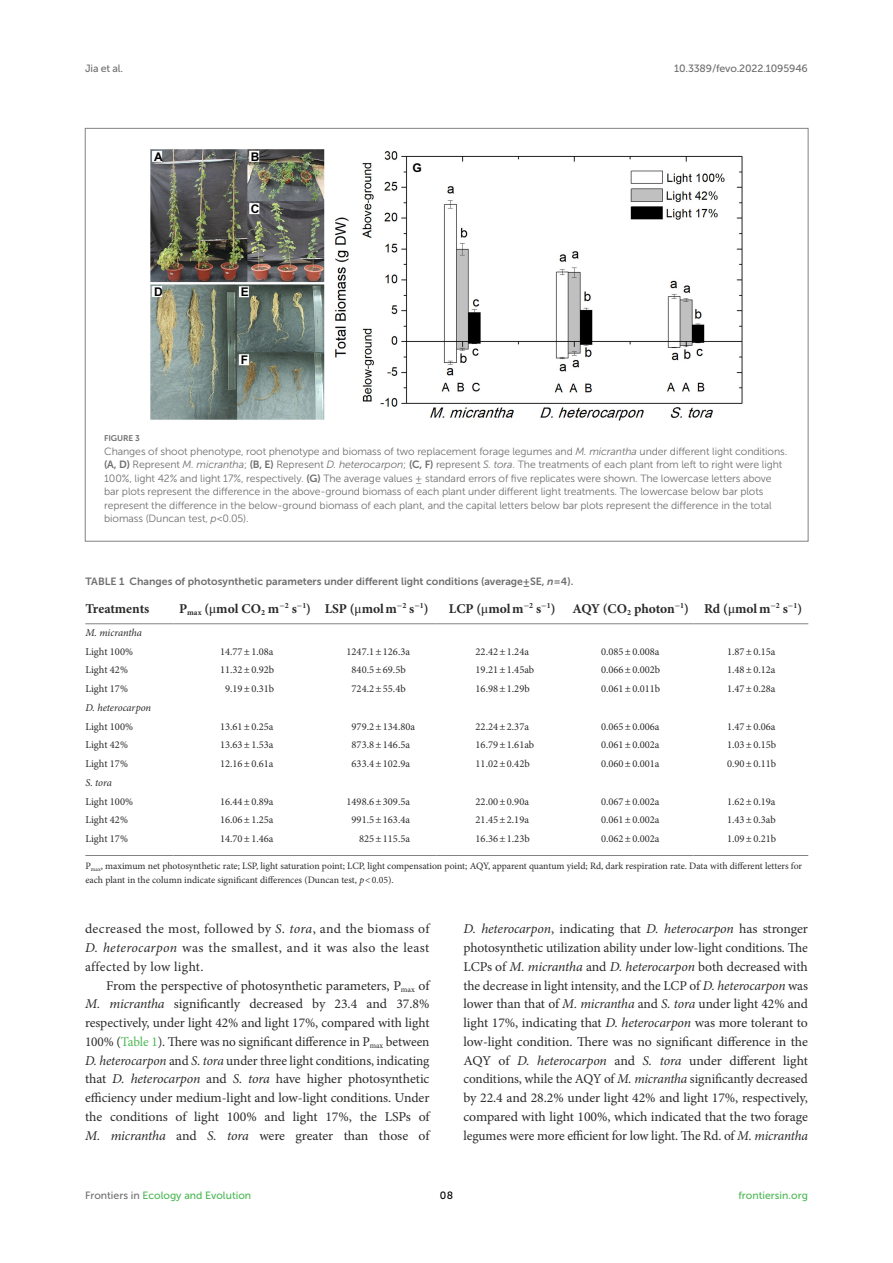
<style>
.page{position:relative;width:893px;height:1263px;background:#fff}
.page>*{position:absolute;margin:0;border:0;box-sizing:border-box;transform-origin:0 0}
.TEXT{font:13.5px/18.8px "Minion Pro";letter-spacing:-.005em;color:#2b2b2a;text-align:justify}
.TB_CH{font:700 13.5px "Minion Pro";letter-spacing:-.005em;color:#2b2b2a}
.t1{font:700 12px "Arial";color:#000}
.FIG_LEG{font:10.5px/13.5px "Museo Sans 300";letter-spacing:-.01em;color:#706f70}
.TB_TX{font:10.5px "Minion Pro";color:#2b2b2a}
.TT{font:10.5px "Museo Sans 700";color:#706f70}
.t2{font:10.5px "Museo Sans 500";color:#4eb855}
.t3{font:10.5px "Museo Sans 500";letter-spacing:-.015em;color:#706f70}
.TB_TX-2{font:italic 10.5px "Minion Pro";letter-spacing:-.01em;color:#2b2b2a}
.t4{font:10.5px "Museo Sans 500";color:#000}
.TFN{font:9.75px/13.5px "Minion Pro";color:#2b2b2a}
.FIG_HD{font:8.25px "Museo Sans 700";letter-spacing:-.01em;color:#706f70}
.s1{font-style:italic}
.s2{font-family:"Museo Sans 700"}
.s3{font-family:"STIX General";font-weight:400}
.s4{color:#4eb855}
.s5{color:#706f70}
</style>
<div class="page">
<hr style="left:568px;top:855px;width:125px;height:1px;background:#808285">
<hr style="left:436px;top:855px;width:132px;height:1px;background:#808285">
<hr style="left:317px;top:855px;width:119px;height:1px;background:#808285">
<hr style="left:173px;top:855px;width:144px;height:1px;background:#808285">
<hr style="left:693px;top:855px;width:115px;height:1px;background:#808285">
<hr style="left:85px;top:855px;width:88px;height:1px;background:#808285">
<hr style="left:173px;top:623px;width:144px;height:1px;background:#808285">
<hr style="left:317px;top:623px;width:119px;height:1px;background:#808285">
<hr style="left:436px;top:623px;width:132px;height:1px;background:#808285">
<hr style="left:568px;top:623px;width:125px;height:1px;background:#808285">
<hr style="left:693px;top:623px;width:115px;height:1px;background:#808285">
<hr style="left:85px;top:623px;width:88px;height:1px;background:#808285">
<img style="left:150px;top:149px;width:593px;height:272px">
<p class="t3" style="left:85px;top:63px;width:40px">Jia et al.</p>
<p class="t3" style="left:674px;top:63px;width:135px">10.3389/fevo.2022.1095946</p>
<p class="t1" style="left:154px;top:148px;width:10px">A</p>
<p class="t1" style="left:251px;top:148px;width:10px">B</p>
<p class="t1" style="left:251px;top:201px;width:10px">C</p>
<p class="t1" style="left:154px;top:283px;width:10px">D</p>
<p class="t1" style="left:241px;top:283px;width:10px">E</p>
<p class="t1" style="left:241px;top:351px;width:9px">F</p>
<p class="t1" style="left:413px;top:159px;width:11px">G</p>
<p class="FIG_HD" style="left:104px;top:434px;width:37px">FIGURE 3</p>
<p class="FIG_LEG" style="left:104px;top:444px;width:685px">Changes of shoot phenotype, root phenotype and biomass of two replacement forage legumes and <span class="s1">M. micrantha</span> under different light conditions. <span class="s2">(A, D)</span> Represent <span class="s1">M. micrantha</span>; <span class="s2">(B, E)</span> Represent <span class="s1">D. heterocarpon</span>; <span class="s2">(C, F)</span> represent <span class="s1">S. tora</span>. The treatments of each plant from left to right were light 100%, light 42% and light 17%, respectively. <span class="s2">(G)</span> The average values ± standard errors of five replicates were shown. The lowercase letters above bar plots represent the difference in the above-ground biomass of each plant under different light treatments. The lowercase below bar plots represent the difference in the below-ground biomass of each plant, and the capital letters below bar plots represent the difference in the total biomass (Duncan test, <span class="s1">p</span> &lt; 0.05).</p>
<p class="TT" style="left:85px;top:575px;width:489px">TABLE 1 Changes of photosynthetic parameters under different light conditions (average ± SE, <span class="s1">n</span> = 4).</p>
<p class="TB_CH" style="left:85px;top:599px;width:66px">Treatments</p>
<p class="TB_CH" style="left:179px;top:599px;width:133px">P<sub>max</sub> (<span class="s3">μ</span>mol CO<sub>2</sub> m<sup>−</sup><sup>2</sup> s<sup>−</sup><sup>1</sup>)</p>
<p class="TB_CH" style="left:325px;top:599px;width:105px">LSP (<span class="s3">μ</span>molm<sup>−</sup><sup>2</sup> s<sup>−</sup><sup>1</sup>)</p>
<p class="TB_CH" style="left:449px;top:599px;width:108px">LCP (<span class="s3">μ</span>molm<sup>−</sup><sup>2</sup> s<sup>−</sup><sup>1</sup>)</p>
<p class="TB_CH" style="left:572px;top:599px;width:118px">AQY (CO<sub>2</sub> photon<sup>−</sup><sup>1</sup>)</p>
<p class="TB_CH" style="left:704px;top:599px;width:99px">Rd (<span class="s3">μ</span>molm<sup>−</sup><sup>2</sup> s<sup>−</sup><sup>1</sup>)</p>
<p class="TB_TX-2" style="left:85px;top:625px;width:58px">M. micrantha</p>
<p class="TB_TX" style="left:85px;top:644px;width:49px">Light 100%</p>
<p class="TB_TX" style="left:220px;top:644px;width:55px">14.77±1.08a</p>
<p class="TB_TX" style="left:347px;top:644px;width:65px">1247.1±126.3a</p>
<p class="TB_TX" style="left:476px;top:644px;width:55px">22.42±1.24a</p>
<p class="TB_TX" style="left:601px;top:644px;width:60px">0.085±0.008a</p>
<p class="TB_TX" style="left:727px;top:644px;width:50px">1.87±0.15a</p>
<p class="TB_TX" style="left:85px;top:663px;width:44px">Light 42%</p>
<p class="TB_TX" style="left:220px;top:663px;width:56px">11.32±0.92b</p>
<p class="TB_TX" style="left:352px;top:663px;width:56px">840.5±69.5b</p>
<p class="TB_TX" style="left:476px;top:663px;width:60px">19.21±1.45ab</p>
<p class="TB_TX" style="left:601px;top:663px;width:61px">0.066±0.002b</p>
<p class="TB_TX" style="left:727px;top:663px;width:50px">1.48±0.12a</p>
<p class="TB_TX" style="left:85px;top:682px;width:44px">Light 17%</p>
<p class="TB_TX" style="left:225px;top:682px;width:51px">9.19±0.31b</p>
<p class="TB_TX" style="left:352px;top:682px;width:56px">724.2±55.4b</p>
<p class="TB_TX" style="left:476px;top:682px;width:56px">16.98±1.29b</p>
<p class="TB_TX" style="left:601px;top:682px;width:61px">0.061±0.011b</p>
<p class="TB_TX" style="left:727px;top:682px;width:50px">1.47±0.28a</p>
<p class="TB_TX-2" style="left:85px;top:700px;width:67px">D. heterocarpon</p>
<p class="TB_TX" style="left:85px;top:719px;width:49px">Light 100%</p>
<p class="TB_TX" style="left:220px;top:719px;width:55px">13.61±0.25a</p>
<p class="TB_TX" style="left:352px;top:719px;width:65px">979.2±134.80a</p>
<p class="TB_TX" style="left:476px;top:719px;width:55px">22.24±2.37a</p>
<p class="TB_TX" style="left:601px;top:719px;width:60px">0.065±0.006a</p>
<p class="TB_TX" style="left:727px;top:719px;width:50px">1.47±0.06a</p>
<p class="TB_TX" style="left:85px;top:738px;width:44px">Light 42%</p>
<p class="TB_TX" style="left:220px;top:738px;width:55px">13.63±1.53a</p>
<p class="TB_TX" style="left:352px;top:738px;width:60px">873.8±146.5a</p>
<p class="TB_TX" style="left:476px;top:738px;width:60px">16.79±1.61ab</p>
<p class="TB_TX" style="left:601px;top:738px;width:60px">0.061±0.002a</p>
<p class="TB_TX" style="left:727px;top:738px;width:51px">1.03±0.15b</p>
<p class="TB_TX" style="left:85px;top:757px;width:44px">Light 17%</p>
<p class="TB_TX" style="left:220px;top:757px;width:55px">12.16±0.61a</p>
<p class="TB_TX" style="left:352px;top:757px;width:60px">633.4±102.9a</p>
<p class="TB_TX" style="left:476px;top:757px;width:56px">11.02±0.42b</p>
<p class="TB_TX" style="left:601px;top:757px;width:60px">0.060±0.001a</p>
<p class="TB_TX" style="left:727px;top:757px;width:51px">0.90±0.11b</p>
<p class="TB_TX-2" style="left:85px;top:775px;width:28px">S. tora</p>
<p class="TB_TX" style="left:85px;top:794px;width:49px">Light 100%</p>
<p class="TB_TX" style="left:220px;top:794px;width:55px">16.44±0.89a</p>
<p class="TB_TX" style="left:347px;top:794px;width:65px">1498.6±309.5a</p>
<p class="TB_TX" style="left:476px;top:794px;width:55px">22.00±0.90a</p>
<p class="TB_TX" style="left:601px;top:794px;width:60px">0.067±0.002a</p>
<p class="TB_TX" style="left:727px;top:794px;width:50px">1.62±0.19a</p>
<p class="TB_TX" style="left:85px;top:813px;width:44px">Light 42%</p>
<p class="TB_TX" style="left:220px;top:813px;width:55px">16.06±1.25a</p>
<p class="TB_TX" style="left:352px;top:813px;width:60px">991.5±163.4a</p>
<p class="TB_TX" style="left:476px;top:813px;width:55px">21.45±2.19a</p>
<p class="TB_TX" style="left:601px;top:813px;width:60px">0.061±0.002a</p>
<p class="TB_TX" style="left:727px;top:813px;width:50px">1.43±0.3ab</p>
<p class="TB_TX" style="left:85px;top:832px;width:44px">Light 17%</p>
<p class="TB_TX" style="left:220px;top:832px;width:55px">14.70±1.46a</p>
<p class="TB_TX" style="left:359px;top:832px;width:52px">825±115.5a</p>
<p class="TB_TX" style="left:476px;top:832px;width:56px">16.36±1.23b</p>
<p class="TB_TX" style="left:601px;top:832px;width:60px">0.062±0.002a</p>
<p class="TB_TX" style="left:727px;top:832px;width:51px">1.09±0.21b</p>
<p class="TFN" style="left:85px;top:859px;width:718px">P<sub>max</sub>, maximum net photosynthetic rate; LSP, light saturation point; LCP, light compensation point; AQY, apparent quantum yield; Rd, dark respiration rate. Data with different letters for each plant in the column indicate significant differences (Duncan test, <span class="s1">p</span>&lt;0.05).</p>
<p class="TEXT" style="left:85px;top:920px;width:346px">decreased the most, followed by <span class="s1">S. tora</span>, and the biomass of <span class="s1">D. heterocarpon</span> was the smallest, and it was also the least affected by low light.</p>
<p class="TEXT" style="left:85px;top:976px;width:346px;text-indent:21px">From the perspective of photosynthetic parameters, P<sub>max</sub> of <span class="s1">M. micrantha</span> significantly decreased by 23.4 and 37.8% respectively, under light 42% and light 17%, compared with light 100% (<span class="s4">Table 1</span>). There was no significant difference in P<sub>max</sub> between <span class="s1">D. heterocarpon</span> and <span class="s1">S. tora</span> under three light conditions, indicating that <span class="s1">D. heterocarpon</span> and <span class="s1">S. tora</span> have higher photosynthetic efficiency under medium-light and low-light conditions. Under the conditions of light 100% and light 17%, the LSPs of <span class="s1">M. micrantha</span> and <span class="s1">S. tora</span> were greater than those of</p>
<p class="TEXT" style="left:463px;top:920px;width:346px"><span class="s1">D. heterocarpon</span>, indicating that <span class="s1">D. heterocarpon</span> has stronger photosynthetic utilization ability under low-light conditions. The LCPs of <span class="s1">M. micrantha</span> and <span class="s1">D. heterocarpon</span> both decreased with the decrease in light intensity, and the LCP of <span class="s1">D. heterocarpon</span> was lower than that of <span class="s1">M. micrantha</span> and <span class="s1">S. tora</span> under light 42% and light 17%, indicating that <span class="s1">D. heterocarpon</span> was more tolerant to low-light condition. There was no significant difference in the AQY of <span class="s1">D. heterocarpon</span> and <span class="s1">S. tora</span> under different light conditions, while the AQY of <span class="s1">M. micrantha</span> significantly decreased by 22.4 and 28.2% under light 42% and light 17%, respectively, compared with light 100%, which indicated that the two forage legumes were more efficient for low light. The Rd. of <span class="s1">M. micrantha</span></p>
<p class="t2" style="left:85px;top:1190px;width:168px"><span class="s5">Frontiers in</span> Ecology and Evolution</p>
<p class="t4" style="left:440px;top:1190px;width:15px">08</p>
<p class="t2" style="left:738px;top:1190px;width:71px">frontiersin.org</p>
</div>
